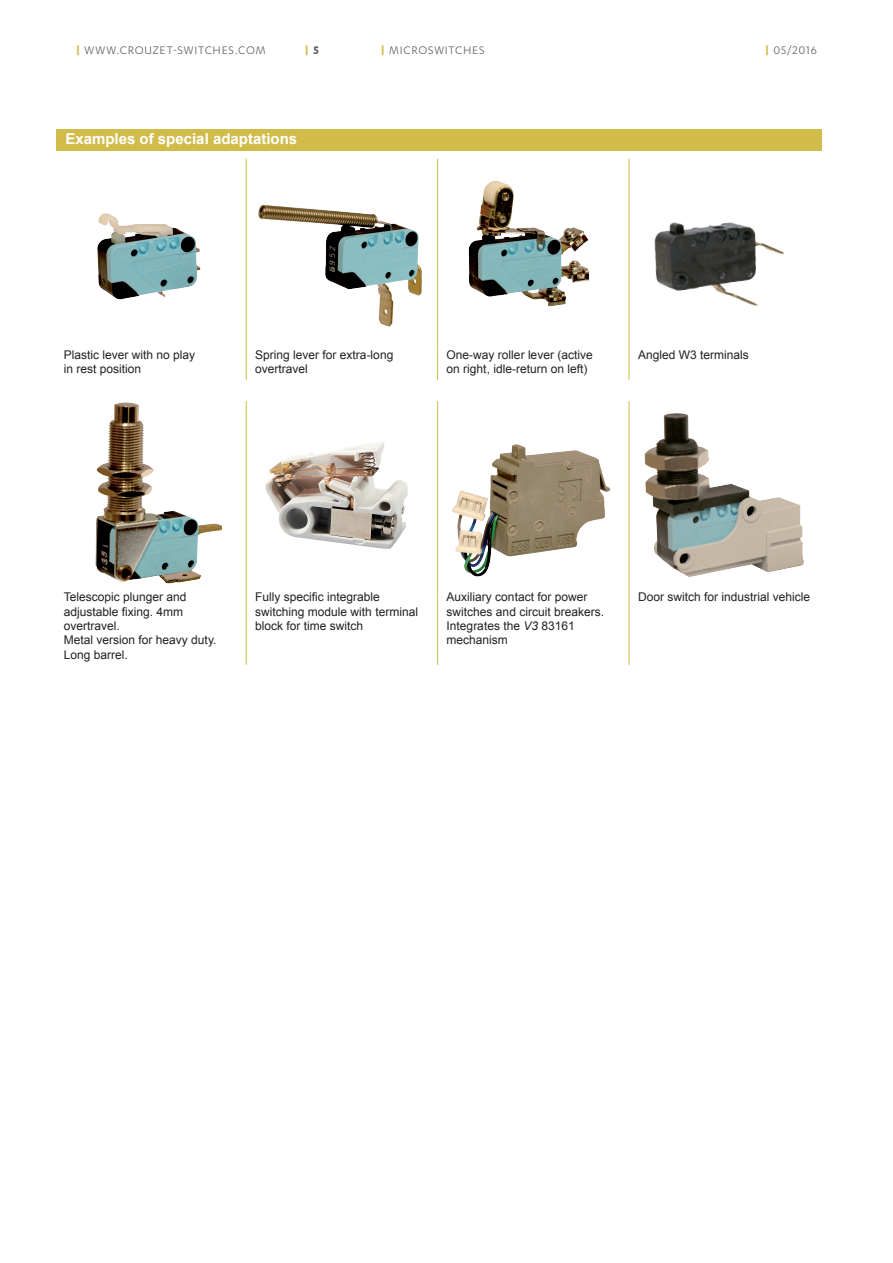
<style>
.page{position:relative;width:893px;height:1263px;background:#fff}
.page>*{position:absolute;margin:0;border:0;box-sizing:border-box;transform-origin:0 0}
.t1{font:700 15px "Arial";color:#fff}
.t2{font:12.75px "Karbon";letter-spacing:.06em;color:#636366}
.t3{font:700 12.75px "Karbon";color:#d1bc4a}
.t4{font:12px/14.4px "Arial";color:#231f20}
.s1{font-weight:700;color:#d1bc4a}
.s2{color:#636366}
.s3{font-style:italic}
</style>
<div class="page">
<svg style="left:56px;top:150px;width:764px;height:515px"></svg>
<hr style="left:246px;top:159px;width:1px;height:191px;background:#d1bc4a">
<hr style="left:437px;top:159px;width:1px;height:191px;background:#d1bc4a">
<hr style="left:629px;top:159px;width:1px;height:191px;background:#d1bc4a">
<hr style="left:246px;top:350px;width:1px;height:30px;background:#d1bc4a">
<hr style="left:437px;top:350px;width:1px;height:30px;background:#d1bc4a">
<hr style="left:629px;top:350px;width:1px;height:30px;background:#d1bc4a">
<hr style="left:246px;top:401px;width:1px;height:191px;background:#d1bc4a">
<hr style="left:437px;top:401px;width:1px;height:191px;background:#d1bc4a">
<hr style="left:629px;top:401px;width:1px;height:191px;background:#d1bc4a">
<hr style="left:246px;top:592px;width:1px;height:73px;background:#d1bc4a">
<hr style="left:437px;top:592px;width:1px;height:73px;background:#d1bc4a">
<hr style="left:629px;top:592px;width:1px;height:73px;background:#d1bc4a">
<div style="left:57px;top:129px;width:765px;height:21px;background:#d1bc4a"></div>
<img style="left:73px;top:194px;width:140px;height:117px">
<img style="left:255px;top:193px;width:176px;height:138px">
<img style="left:449px;top:166px;width:155px;height:159px">
<img style="left:638px;top:198px;width:158px;height:148px">
<img style="left:71px;top:401px;width:151px;height:187px">
<img style="left:255px;top:420px;width:158px;height:146px">
<img style="left:447px;top:415px;width:174px;height:171px">
<img style="left:638px;top:401px;width:174px;height:187px">
<p class="t2" style="left:76px;top:43px;width:191px"><span class="s1">|</span> WWW.CROUZET-SWITCHES.COM</p>
<p class="t3" style="left:305px;top:43px;width:16px">| <span class="s2">5</span></p>
<p class="t2" style="left:381px;top:43px;width:105px"><span class="s1">|</span> MICROSWITCHES</p>
<p class="t1" style="left:65px;top:129px;width:233px">Examples of special adaptations</p>
<p class="t2" style="left:765px;top:43px;width:53px"><span class="s1">|</span> 05/2016</p>
<p class="t4" style="left:64px;top:347px;width:133px">Plastic lever with no play in rest position</p>
<p class="t4" style="left:255px;top:347px;width:140px">Spring lever for extra-long overtravel</p>
<p class="t4" style="left:447px;top:347px;width:148px">One-way roller lever (active on right, idle-return on left)</p>
<p class="t4" style="left:638px;top:347px;width:112px">Angled W3 terminals</p>
<p class="t4" style="left:64px;top:590px;width:154px">Telescopic plunger and adjustable fixing. 4mm overtravel.<br>Metal version for heavy duty.<br>Long barrel.</p>
<p class="t4" style="left:255px;top:590px;width:164px">Fully specific integrable switching module with terminal block for time switch</p>
<p class="t4" style="left:447px;top:590px;width:159px">Auxiliary contact for power switches and circuit breakers.<br>Integrates the <span class="s3">V3</span> 83161 mechanism</p>
<p class="t4" style="left:638px;top:590px;width:174px">Door switch for industrial vehicle</p>
</div>
